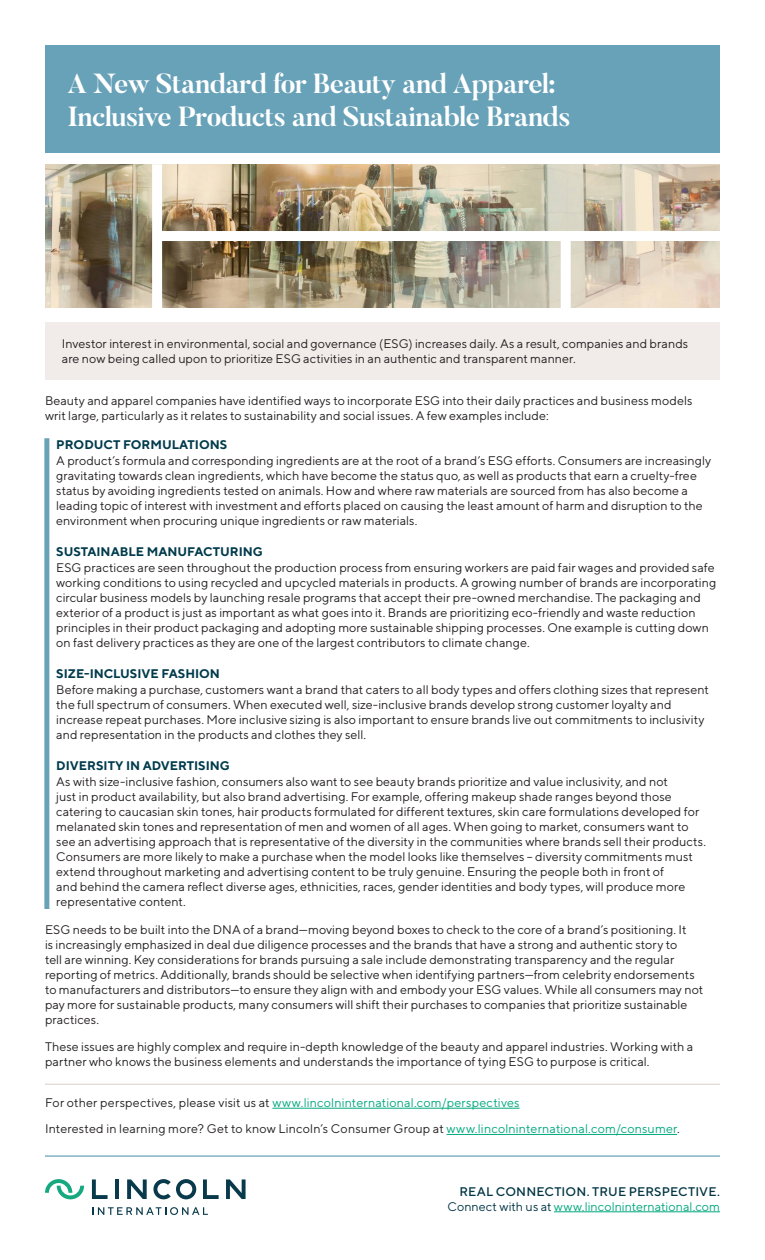
<style>
.page{position:relative;width:765px;height:1260px;background:#fff}
.page>*{position:absolute;margin:0;border:0;box-sizing:border-box;transform-origin:0 0}
.t1{font:700 27.5px/33px "Butler";letter-spacing:-.025em;color:#fff}
.t2{font:12.5px/15px "TT Norms";color:#231f20}
.t3{font:700 12.5px "TT Norms";color:#003b4c}
.t4{font:500 12.5px/15px "TT Norms";letter-spacing:.01em;color:#003543;text-align:right}
.s1{color:#00a87e}
.s2{font-weight:400}
.s3{font-weight:400;color:#00a87e}
</style>
<div class="page">
<hr style="left:554px;top:1211px;width:166px;height:1px;background:#00a87e">
<hr style="left:115px;top:1179px;width:4px;height:20px;background:#093a4b">
<svg style="left:127px;top:1179px;width:20px;height:20px"></svg>
<svg style="left:92px;top:1179px;width:16px;height:20px"></svg>
<svg style="left:226px;top:1179px;width:20px;height:20px"></svg>
<svg style="left:203px;top:1179px;width:16px;height:20px"></svg>
<svg style="left:153px;top:1179px;width:43px;height:20px"></svg>
<svg style="left:45px;top:1179px;width:39px;height:20px"></svg>
<svg style="left:92px;top:1207px;width:116px;height:8px"></svg>
<hr style="left:45px;top:1155px;width:675px;height:2px;background:#68a2b8">
<div style="left:45px;top:45px;width:675px;height:108px;background:#68a2b8"></div>
<hr style="left:272px;top:1108px;width:248px;height:1px;background:#00a87e">
<hr style="left:447px;top:1134px;width:230px;height:1px;background:#00a87e">
<img style="left:45px;top:164px;width:675px;height:144px">
<div style="left:157px;top:231px;width:564px;height:10px;background:#fff"></div>
<div style="left:561px;top:233px;width:10px;height:86px;background:#fff"></div>
<div style="left:152px;top:164px;width:10px;height:155px;background:#fff"></div>
<div style="left:44px;top:438px;width:5px;height:471px;background:#68a2b8"></div>
<div style="left:45px;top:322px;width:675px;height:58px;background:#f1ecea"></div>
<hr style="left:45px;top:1084px;width:675px;height:1px;background:#d8d0ca">
<h1 class="t1" style="left:68px;top:67px;width:505px">A New Standard for Beauty and Apparel:<br>Inclusive Products and Sustainable Brands</h1>
<p class="t2" style="left:62px;top:336px;width:628px">Investor interest in environmental, social and governance (ESG) increases daily. As a result, companies and brands are now being called upon to prioritize ESG activities in an authentic and transparent manner.</p>
<p class="t2" style="left:45px;top:393px;width:649px">Beauty and apparel companies have identified ways to incorporate ESG into their daily practices and business models writ large, particularly as it relates to sustainability and social issues. A few examples include:</p>
<p class="t3" style="left:56px;top:437px;width:173px">PRODUCT FORMULATIONS</p>
<p class="t2" style="left:56px;top:453px;width:656px">A product’s formula and corresponding ingredients are at the root of a brand’s ESG efforts. Consumers are increasingly gravitating towards clean ingredients, which have become the status quo, as well as products that earn a cruelty-free status by avoiding ingredients tested on animals. How and where raw materials are sourced from has also become a leading topic of interest with investment and efforts placed on causing the least amount of harm and disruption to the environment when procuring unique ingredients or raw materials.</p>
<p class="t3" style="left:56px;top:544px;width:208px">SUSTAINABLE MANUFACTURING</p>
<p class="t2" style="left:56px;top:560px;width:662px">ESG practices are seen throughout the production process from ensuring workers are paid fair wages and provided safe working conditions to using recycled and upcycled materials in products. A growing number of brands are incorporating circular business models by launching resale programs that accept their pre-owned merchandise. The packaging and exterior of a product is just as important as what goes into it. Brands are prioritizing eco-friendly and waste reduction principles in their product packaging and adopting more sustainable shipping processes. One example is cutting down on fast delivery practices as they are one of the largest contributors to climate change.</p>
<p class="t3" style="left:56px;top:665px;width:165px">SIZE-INCLUSIVE FASHION</p>
<p class="t2" style="left:56px;top:682px;width:654px">Before making a purchase, customers want a brand that caters to all body types and offers clothing sizes that represent the full spectrum of consumers. When executed well, size-inclusive brands develop strong customer loyalty and increase repeat purchases. More inclusive sizing is also important to ensure brands live out commitments to inclusivity and representation in the products and clothes they sell.</p>
<p class="t3" style="left:56px;top:757px;width:175px">DIVERSITY IN ADVERTISING</p>
<p class="t2" style="left:56px;top:774px;width:651px">As with size-inclusive fashion, consumers also want to see beauty brands prioritize and value inclusivity, and not<br>just in product availability, but also brand advertising. For example, offering makeup shade ranges beyond those catering to caucasian skin tones, hair products formulated for different textures, skin care formulations developed for melanated skin tones and representation of men and women of all ages. When going to market, consumers want to see an advertising approach that is representative of the diversity in the communities where brands sell their products.<br>Consumers are more likely to make a purchase when the model looks like themselves – diversity commitments must extend throughout marketing and advertising content to be truly genuine. Ensuring the people both in front of<br>and behind the camera reflect diverse ages, ethnicities, races, gender identities and body types, will produce more representative content.</p>
<p class="t2" style="left:45px;top:922px;width:660px">ESG needs to be built into the DNA of a brand—moving beyond boxes to check to the core of a brand’s positioning. It<br>is increasingly emphasized in deal due diligence processes and the brands that have a strong and authentic story to<br>tell are winning. Key considerations for brands pursuing a sale include demonstrating transparency and the regular reporting of metrics. Additionally, brands should be selective when identifying partners—from celebrity endorsements to manufacturers and distributors—to ensure they align with and embody your ESG values. While all consumers may not pay more for sustainable products, many consumers will shift their purchases to companies that prioritize sustainable practices.</p>
<p class="t2" style="left:45px;top:1039px;width:650px">These issues are highly complex and require in-depth knowledge of the beauty and apparel industries. Working with a partner who knows the business elements and understands the importance of tying ESG to purpose is critical.</p>
<p class="t2" style="left:45px;top:1089px;width:636px;line-height:26.2px">For other perspectives, please visit us at <span class="s1">www.lincolninternational.com/perspectives<br></span>Interested in learning more? Get to know Lincoln’s Consumer Group at <span class="s1">www.lincolninternational.com/consumer</span>.</p>
<p class="t4" style="left:447px;top:1183px;width:274px">REAL CONNECTION. TRUE PERSPECTIVE.<br><span class="s2">Connect with us at</span> <span class="s3">www.lincolninternational.com</span></p>
</div>
